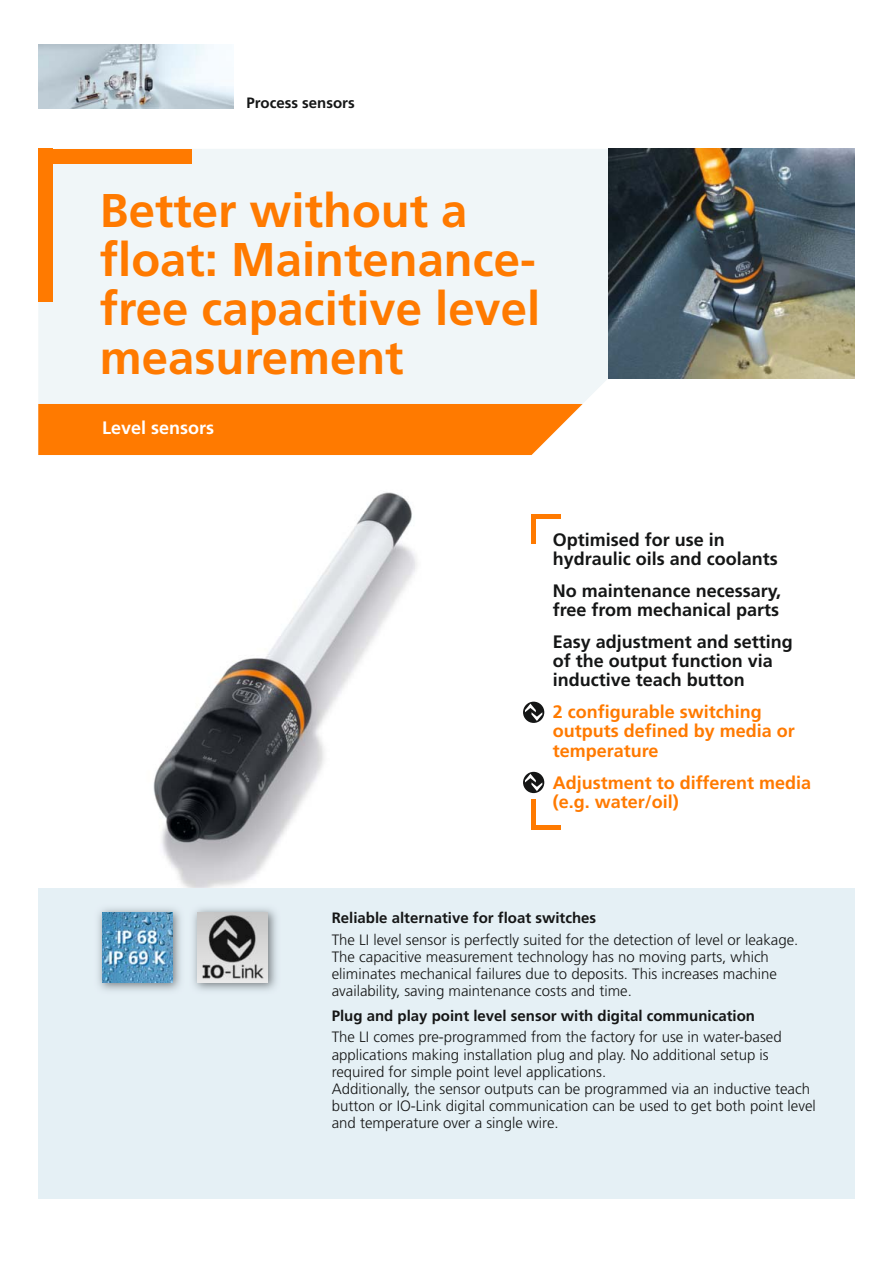
<style>
.page{position:relative;width:893px;height:1263px;background:#fff}
.page>*{position:absolute;margin:0;border:0;box-sizing:border-box;transform-origin:0 0}
.t1{font:700 47.25px/48.9px "Frutiger LT Com";color:#ff7a00}
.t2{font:700 18px/19.2px "Frutiger LT Com";color:#151616}
.t3{font:700 18px/19.2px "Frutiger LT Com";color:#ff7a00}
.t4{font:700 18px "Frutiger LT Com";color:#fff}
.t5{font:300 15px/17px "Frutiger LT Com";color:#151616}
.t6{font:700 15px "Frutiger LT Com";color:#151616}
</style>
<div class="page">
<img style="left:38px;top:492px;width:468px;height:397px">
<div style="left:38px;top:889px;width:817px;height:310px;background:#e5f0f5"></div>
<div style="left:38px;top:149px;width:570px;height:255px;background:#f0f6f8"></div>
<img style="left:608px;top:149px;width:247px;height:229px">
<div style="left:38px;top:404px;width:545px;height:51px;background:#ff7a00"></div>
<div style="left:38px;top:149px;width:153px;height:15px;background:#ff7a00"></div>
<div style="left:38px;top:149px;width:15px;height:153px;background:#ff7a00"></div>
<img style="left:98px;top:908px;width:179px;height:83px">
<img style="left:102px;top:912px;width:70px;height:70px">
<img style="left:188px;top:908px;width:1px;height:83px">
<img style="left:198px;top:912px;width:70px;height:70px">
<div style="left:531px;top:514px;width:30px;height:5px;background:#ff7a00"></div>
<div style="left:531px;top:514px;width:5px;height:30px;background:#ff7a00"></div>
<hr style="left:531px;top:825px;width:30px;height:4px;background:#ff7a00">
<div style="left:531px;top:799px;width:5px;height:30px;background:#ff7a00"></div>
<img style="left:38px;top:45px;width:196px;height:63px">
<svg style="left:523px;top:702px;width:21px;height:21px"></svg>
<svg style="left:525px;top:704px;width:17px;height:17px"></svg>
<svg style="left:523px;top:772px;width:21px;height:21px"></svg>
<svg style="left:525px;top:774px;width:17px;height:17px"></svg>
<p class="t6" style="left:247px;top:97px;width:110px">Process sensors</p>
<h1 class="t1" style="left:100px;top:190px;width:442px">Better without a float: Maintenance&shy;free capacitive level measurement</h1>
<p class="t4" style="left:102px;top:420px;width:114px">Level sensors</p>
<p class="t2" style="left:553px;top:532px;width:227px">Optimised for use in hydraulic oils and coolants</p>
<p class="t2" style="left:553px;top:583px;width:230px">No maintenance necessary, free from mechanical parts</p>
<p class="t2" style="left:553px;top:634px;width:242px">Easy adjustment and setting of the output function via inductive teach button</p>
<p class="t3" style="left:553px;top:704px;width:244px">2 configurable switching outputs defined by media or temperature</p>
<p class="t3" style="left:553px;top:774px;width:260px">Adjustment to different media (e.g. water/oil)</p>
<p class="t6" style="left:332px;top:912px;width:266px">Reliable alternative for float switches</p>
<p class="t5" style="left:332px;top:932px;width:468px">The LI level sensor is perfectly suited for the detection of level or leakage.<br>The capacitive measurement technology has no moving parts, which eliminates mechanical failures due to deposits. This increases machine availability, saving maintenance costs and time.</p>
<p class="t6" style="left:332px;top:1010px;width:425px">Plug and play point level sensor with digital communication</p>
<p class="t5" style="left:332px;top:1030px;width:486px">The LI comes pre-programmed from the factory for use in water-based applications making installation plug and play. No additional setup is required for simple point level applications.<br>Additionally, the sensor outputs can be programmed via an inductive teach button or IO-Link digital communication can be used to get both point level and temperature over a single wire.</p>
</div>
